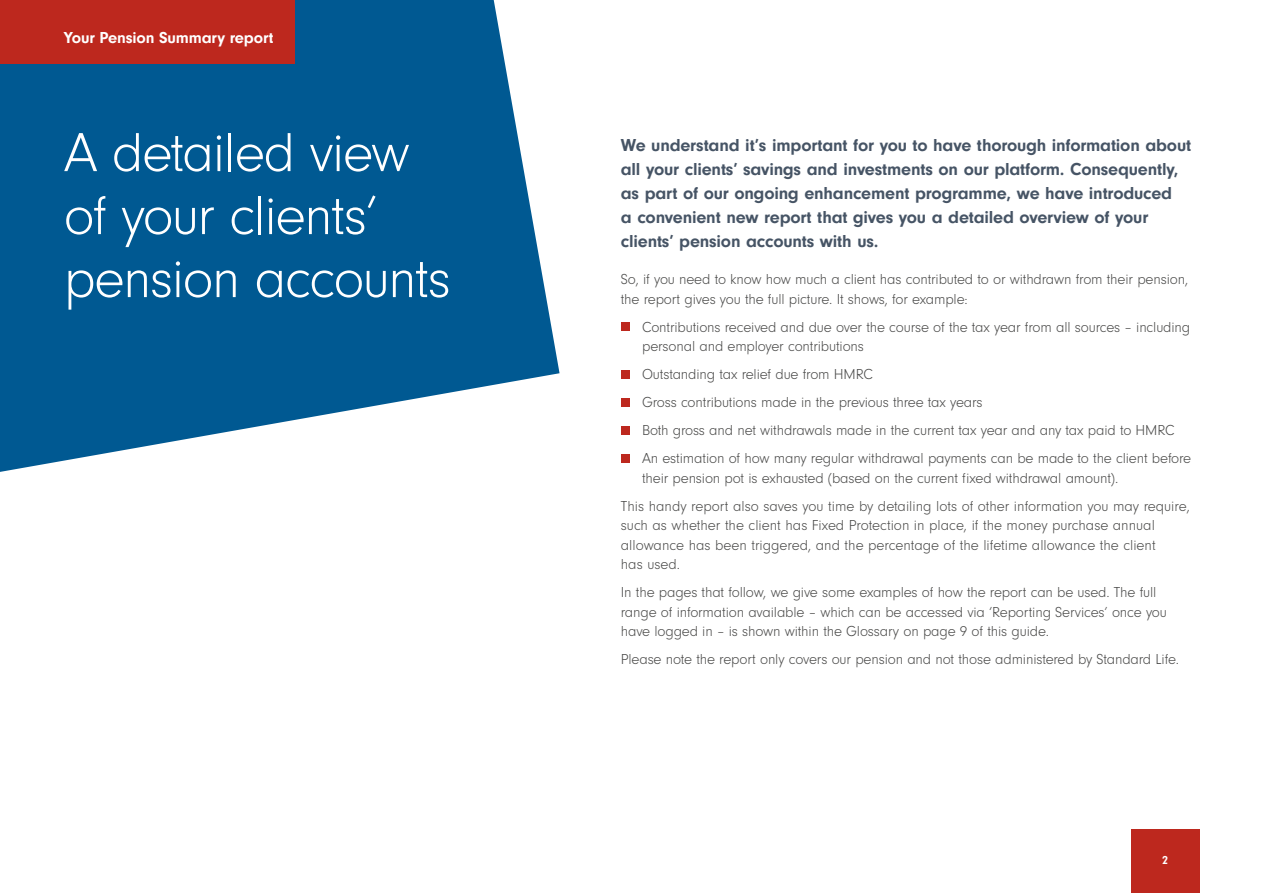
<style>
.page{position:relative;width:1263px;height:893px;background:#fff}
.page>*{position:absolute;margin:0;border:0;box-sizing:border-box;transform-origin:0 0}
.t1{font:57px/63px "Neuzeit Gro T Ligh";letter-spacing:-.025em;color:#fff}
.t2{font:700 18px/24px "Neuzeit Gro T";letter-spacing:-.01em;color:#465465}
.t3{font:700 16.5px "Neuzeit Gro T";letter-spacing:-.01em;color:#fff}
.t4{font:15px/19.5px "Neuzeit Gro T Ligh";letter-spacing:-.01em;color:#4a4a49}
.t5{font:700 12px "Neuzeit Gro T";color:#fff}
</style>
<div class="page">
<svg style="left:0;top:0;width:559px;height:472px;fill:#005992"></svg>
<div style="left:1131px;top:829px;width:68px;height:64px;background:#bd281e"></div>
<div style="left:0;top:0;width:295px;height:64px;background:#bd281e"></div>
<div style="left:621px;top:322px;width:8px;height:9px;background:#bd281e"></div>
<div style="left:621px;top:370px;width:8px;height:8px;background:#bd281e"></div>
<div style="left:621px;top:398px;width:8px;height:8px;background:#bd281e"></div>
<div style="left:621px;top:426px;width:8px;height:8px;background:#bd281e"></div>
<div style="left:621px;top:454px;width:8px;height:8px;background:#bd281e"></div>
<p class="t3" style="left:64px;top:28px;width:211px">Your Pension Summary report</p>
<h1 class="t1" style="left:64px;top:122px;width:389px">A detailed view of your clients’ pension accounts</h1>
<p class="t2" style="left:621px;top:134px;width:572px">We understand it’s important for you to have thorough information about all your clients’ savings and investments on our platform. Consequently, as part of our ongoing enhancement programme, we have introduced<br>a convenient new report that gives you a detailed overview of your clients’ pension accounts with us.</p>
<p class="t4" style="left:621px;top:270px;width:569px">So, if you need to know how much a client has contributed to or withdrawn from their pension, the report gives you the full picture. It shows, for example:</p>
<p class="t4" style="left:642px;top:317px;width:550px">Contributions received and due over the course of the tax year from all sources – including personal and employer contributions</p>
<p class="t4" style="left:642px;top:360px;width:551px;line-height:28px">Outstanding tax relief due from HMRC<br>Gross contributions made in the previous three tax years<br>Both gross and net withdrawals made in the current tax year and any tax paid to HMRC An estimation of how many regular withdrawal payments can be made to the client before</p>
<p class="t4" style="left:621px;top:464px;width:571px;line-height:28px;text-indent:21px">their pension pot is exhausted (based on the current fixed withdrawal amount).<br>This handy report also saves you time by detailing lots of other information you may require,</p>
<p class="t4" style="left:621px;top:516px;width:536px;text-align:justify">such as whether the client has Fixed Protection in place, if the money purchase annual allowance has been triggered, and the percentage of the lifetime allowance the client has used.</p>
<p class="t4" style="left:621px;top:583px;width:547px">In the pages that follow, we give some examples of how the report can be used. The full range of information available – which can be accessed via ‘Reporting Services’ once you have logged in – is shown within the Glossary on page 9 of this guide.</p>
<p class="t4" style="left:621px;top:650px;width:560px">Please note the report only covers our pension and not those administered by Standard Life.</p>
<p class="t5" style="left:1162px;top:853px;width:7px">2</p>
</div>
